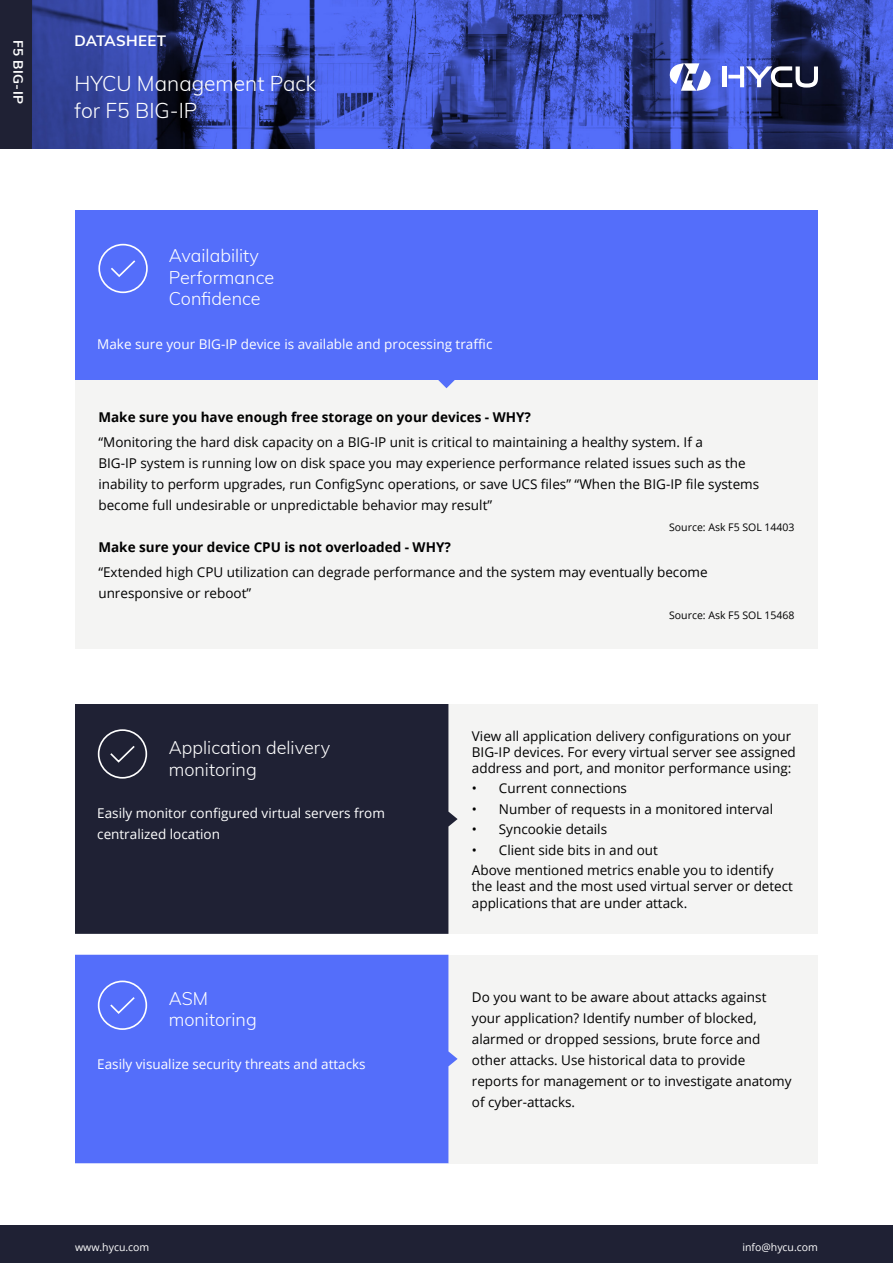
<style>
.page{position:relative;width:893px;height:1263px;background:#fff}
.page>*{position:absolute;margin:0;border:0;box-sizing:border-box;transform-origin:0 0}
.t1{font:300 21px/27px "Muli";color:#fff}
.t2{font:300 18px/21.3px "Muli";color:#fff}
.t3{font:700 15px "Muli";letter-spacing:.02em;color:#fff}
.t4{font:13.5px/21px "Open Sans";color:#000}
.t5{font:13.5px/21px "Open Sans";color:#fff}
.t6{font:700 13.5px "Open Sans";color:#000}
.t7{font:700 13.5px "Muli";letter-spacing:.025em;color:#fff}
.t8{font:10.5px "Open Sans";color:#000}
.t9{font:10.5px "Open Sans";color:#fff}
</style>
<div class="page">
<img style="left:32px;top:0;width:861px;height:148px">
<div style="left:0;top:1226px;width:893px;height:37px;background:#1f2134"></div>
<div style="left:75px;top:211px;width:743px;height:438px;background:#f4f4f3"></div>
<div style="left:75px;top:211px;width:743px;height:169px;background:#546efa"></div>
<div style="left:448px;top:704px;width:370px;height:230px;background:#f4f4f3"></div>
<div style="left:448px;top:955px;width:370px;height:208px;background:#f4f4f3"></div>
<div style="left:75px;top:704px;width:383px;height:230px;background:#1f2134"></div>
<div style="left:75px;top:955px;width:383px;height:208px;background:#546efa"></div>
<svg style="left:111px;top:260px;width:25px;height:17px"></svg>
<div style="left:98px;top:244px;width:50px;height:49px;border:2px solid #fff;border-radius:50%"></div>
<svg style="left:108px;top:744px;width:28px;height:20px"></svg>
<div style="left:98px;top:729px;width:49px;height:50px;border:2px solid #fff;border-radius:50%"></div>
<svg style="left:108px;top:995px;width:28px;height:20px"></svg>
<div style="left:98px;top:980px;width:49px;height:50px;border:2px solid #fff;border-radius:50%"></div>
<div style="left:0;top:0;width:32px;height:148px;background:#1f2134"></div>
<svg style="left:438px;top:380px;width:17px;height:8px"></svg>
<hr style="left:722px;top:66px;width:4px;height:21px;background:#fff">
<svg style="left:728px;top:66px;width:90px;height:22px"></svg>
<svg style="left:670px;top:63px;width:43px;height:28px"></svg>
<p class="t7" style="left:28px;top:40px;width:66px;rotate:90deg">F5 BIG-IP</p>
<p class="t3" style="left:74px;top:30px;width:93px">DATASHEET</p>
<h1 class="t1" style="left:74px;top:69px;width:243px">HYCU Management Pack for F5 BIG-IP</h1>
<h2 class="t2" style="left:169px;top:244px;width:107px">Availability<br>Performance<br>Confidence</h2>
<p class="t5" style="left:97px;top:333px;width:397px">Make sure your BIG-IP device is available and processing traffic</p>
<p class="t6" style="left:98px;top:407px;width:434px">Make sure you have enough free storage on your devices - WHY?</p>
<p class="t4" style="left:98px;top:431px;width:662px">“Monitoring the hard disk capacity on a BIG-IP unit is critical to maintaining a healthy system. If a<br>BIG-IP system is running low on disk space you may experience performance related issues such as the inability to perform upgrades, run ConfigSync operations, or save UCS files” “When the BIG-IP file systems become full undesirable or unpredictable behavior may result”</p>
<p class="t8" style="left:669px;top:520px;width:127px">Source: Ask F5 SOL 14403</p>
<p class="t6" style="left:98px;top:537px;width:354px">Make sure your device CPU is not overloaded - WHY?</p>
<p class="t4" style="left:98px;top:561px;width:611px">“Extended high CPU utilization can degrade performance and the system may eventually become unresponsive or reboot”</p>
<p class="t8" style="left:669px;top:608px;width:127px">Source: Ask F5 SOL 15468</p>
<h2 class="t2" style="left:169px;top:736px;width:163px">Application delivery monitoring</h2>
<p class="t5" style="left:97px;top:802px;width:289px">Easily monitor configured virtual servers from centralized location</p>
<h2 class="t2" style="left:169px;top:987px;width:89px">ASM monitoring</h2>
<p class="t5" style="left:97px;top:1053px;width:270px">Easily visualize security threats and attacks</p>
<p class="t4" style="left:472px;top:727px;width:326px;line-height:16.2px">View all application delivery configurations on your<br>BIG-IP devices. For every virtual server see assigned address and port, and monitor performance using:</p>
<p class="t4" style="left:472px;top:778px;width:157px">• Current connections</p>
<p class="t4" style="left:472px;top:798px;width:303px">• Number of requests in a monitored interval</p>
<p class="t4" style="left:472px;top:818px;width:137px">• Syncookie details</p>
<p class="t4" style="left:472px;top:839px;width:303px;line-height:20.4px">• Client side bits in and out<br>Above mentioned metrics enable you to identify</p>
<p class="t4" style="left:472px;top:878px;width:323px;line-height:16.2px">the least and the most used virtual server or detect applications that are under attack.</p>
<p class="t4" style="left:472px;top:986px;width:321px">Do you want to be aware about attacks against your application? Identify number of blocked, alarmed or dropped sessions, brute force and other attacks. Use historical data to provide reports for management or to investigate anatomy of cyber-attacks.</p>
<p class="t9" style="left:75px;top:1240px;width:76px">www.hycu.com</p>
<p class="t9" style="left:742px;top:1239px;width:77px">info@hycu.com</p>
</div>
